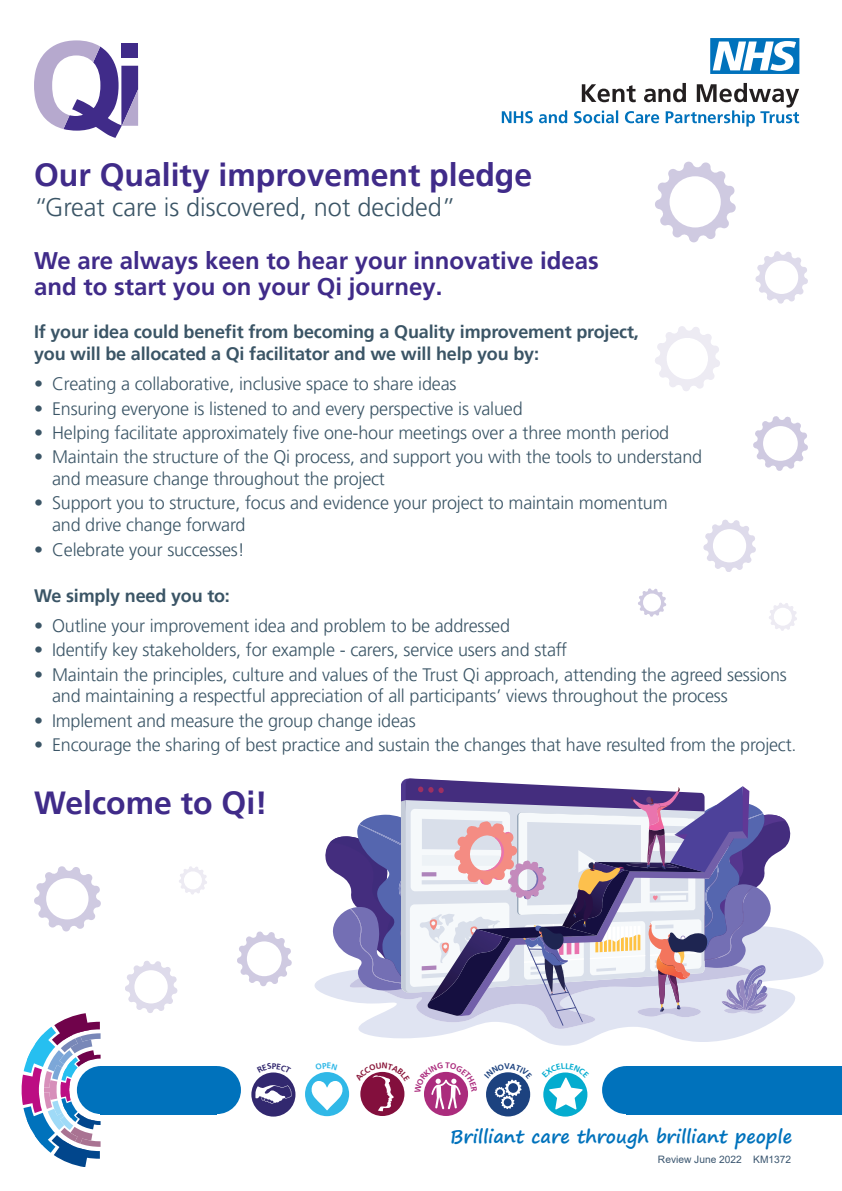
<style>
.page{position:relative;width:842px;height:1191px;background:#fff}
.page>*{position:absolute;margin:0;border:0;box-sizing:border-box;transform-origin:0 0}
.t1{font:700 31.9px "Frutiger LT Pro";color:#402b89}
.t2{font:300 25.3px "Frutiger LT Pro";color:#3b5566}
.t3{font:700 24px/26px "Frutiger LT Pro";color:#402b89}
.t4{font:700 18.1px "Segoe Print";color:#0072bc}
.t5{font:300 18px/21.6px "Frutiger LT Pro";letter-spacing:-.01em;color:#3b5566}
.t6{font:700 18px/21.6px "Frutiger LT Pro";letter-spacing:-.01em;color:#3b5566}
.t7{font:10.2px "Arial";color:#3a556f}
</style>
<div class="page">
<svg style="left:21px;top:1013px;width:79px;height:153px"></svg>
<div style="left:626px;top:1066px;width:216px;height:48px;background:#0072bc"></div>
<div style="left:602px;top:1066px;width:48px;height:48px;background:#0072bc;border-radius:50%"></div>
<div style="left:101px;top:1066px;width:116px;height:48px;background:#0072bc"></div>
<div style="left:77px;top:1066px;width:48px;height:48px;background:#0072bc;border-radius:50%"></div>
<div style="left:193px;top:1066px;width:48px;height:48px;background:#0072bc;border-radius:50%"></div>
<svg style="left:502px;top:83px;width:297px;height:44px"></svg>
<svg style="left:710px;top:38px;width:89px;height:36px"></svg>
<svg style="left:34px;top:40px;width:104px;height:98px"></svg>
<svg style="left:314px;top:931px;width:510px;height:114px"></svg>
<svg style="left:406px;top:778px;width:155px;height:8px"></svg>
<svg style="left:324px;top:786px;width:467px;height:242px"></svg>
<svg style="left:34px;top:866px;width:67px;height:66px"></svg>
<svg style="left:237px;top:931px;width:55px;height:56px"></svg>
<svg style="left:125px;top:961px;width:53px;height:52px"></svg>
<svg style="left:179px;top:866px;width:28px;height:29px"></svg>
<svg style="left:655px;top:161px;width:81px;height:82px"></svg>
<svg style="left:753px;top:416px;width:55px;height:55px"></svg>
<svg style="left:755px;top:251px;width:53px;height:53px"></svg>
<svg style="left:703px;top:519px;width:53px;height:53px"></svg>
<svg style="left:655px;top:326px;width:65px;height:65px"></svg>
<svg style="left:769px;top:603px;width:28px;height:28px"></svg>
<svg style="left:638px;top:588px;width:29px;height:29px"></svg>
<svg style="left:251px;top:1071px;width:218px;height:46px"></svg>
<svg style="left:543px;top:1072px;width:45px;height:45px"></svg>
<svg style="left:486px;top:1072px;width:45px;height:45px"></svg>
<h1 class="t1" style="left:34px;top:155px;width:500px">Our Quality improvement pledge</h1>
<h2 class="t2" style="left:34px;top:193px;width:423px">“Great care is discovered, not decided”</h2>
<h3 class="t3" style="left:34px;top:248px;width:566px">We are always keen to hear your innovative ideas and to start you on your Qi journey.</h3>
<p class="t6" style="left:34px;top:321px;width:606px">If your idea could benefit from becoming a Quality improvement project, you will be allocated a Qi facilitator and we will help you by:</p>
<p class="t5" style="left:34px;top:373px;width:424px">• Creating a collaborative, inclusive space to share ideas</p>
<p class="t5" style="left:34px;top:397px;width:490px">• Ensuring everyone is listened to and every perspective is valued</p>
<p class="t5" style="left:34px;top:422px;width:637px">• Helping facilitate approximately five one-hour meetings over a three month period</p>
<p class="t5" style="left:52px;top:446px;width:652px;text-indent:-18px">• Maintain the structure of the Qi process, and support you with the tools to understand and measure change throughout the project</p>
<p class="t5" style="left:52px;top:492px;width:617px;text-indent:-18px">• Support you to structure, focus and evidence your project to maintain momentum and drive change forward</p>
<p class="t5" style="left:34px;top:538px;width:212px">• Celebrate your successes!</p>
<p class="t6" style="left:34px;top:584px;width:197px">We simply need you to:</p>
<p class="t5" style="left:34px;top:615px;width:478px">• Outline your improvement idea and problem to be addressed</p>
<p class="t5" style="left:34px;top:639px;width:535px">• Identify key stakeholders, for example - carers, service users and staff</p>
<p class="t5" style="left:52px;top:663px;width:736px;text-indent:-18px">• Maintain the principles, culture and values of the Trust Qi approach, attending the agreed sessions and maintaining a respectful appreciation of all participants’ views throughout the process</p>
<p class="t5" style="left:34px;top:709px;width:383px">• Implement and measure the group change ideas</p>
<p class="t5" style="left:34px;top:734px;width:764px">• Encourage the sharing of best practice and sustain the changes that have resulted from the project.</p>
<h1 class="t1" style="left:34px;top:784px;width:235px">Welcome to Qi!</h1>
<p class="t4" style="left:450px;top:1120px;width:343px">Brilliant care through brilliant people</p>
<p class="t7" style="left:658px;top:1152px;width:135px">Review June 2022 KM1372</p>
</div>
